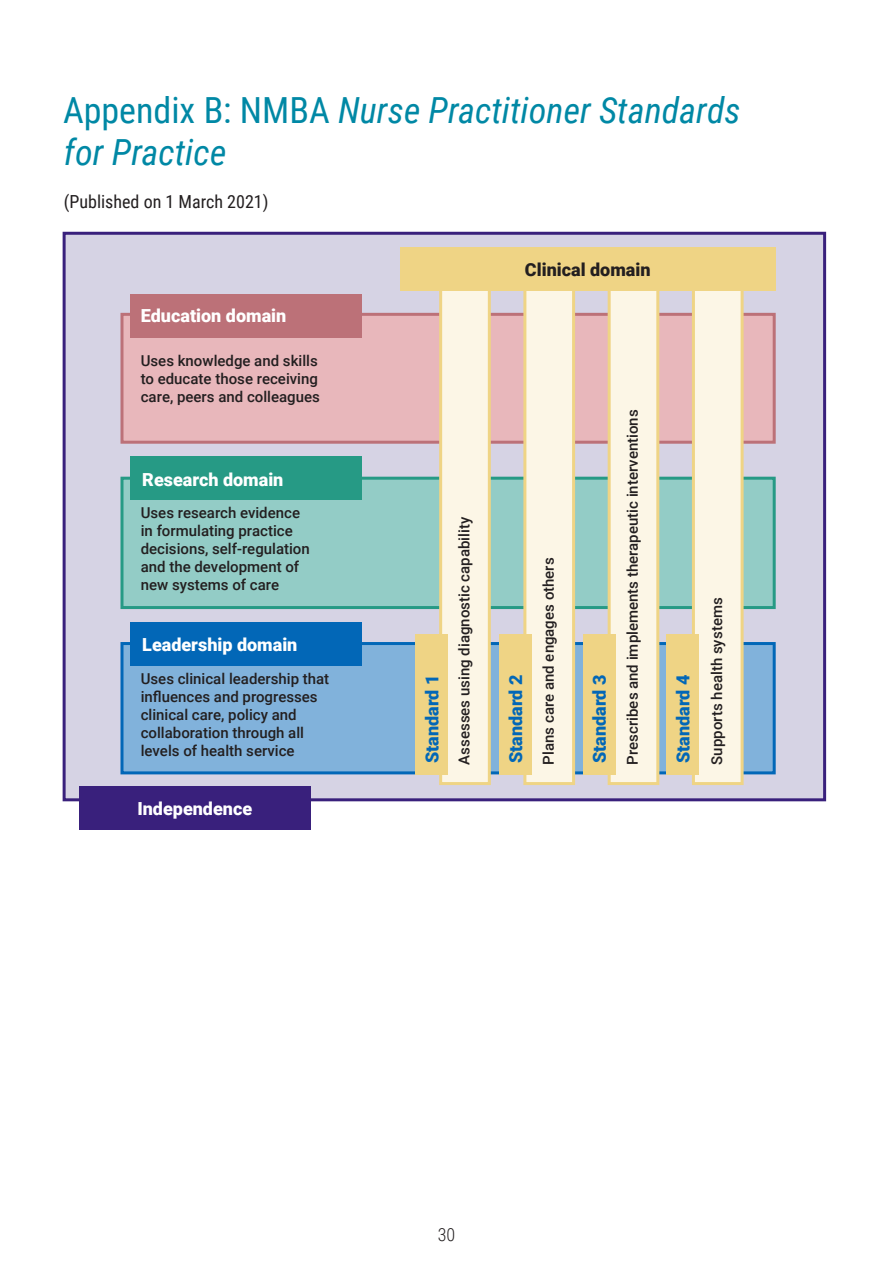
<style>
.page{position:relative;width:893px;height:1263px;background:#fff}
.page>*{position:absolute;margin:0;border:0;box-sizing:border-box;transform-origin:0 0}
.H2_Headers{font:italic 36px/42px "Roboto Condensed";color:#0088a5}
.t1{font:900 18px "Roboto";color:#fff}
.t2{font:900 18px "Roboto";color:#0267b7}
.Body_Copy{font:18px "Roboto Condensed";color:#231f20}
.t3{font:900 18px "Roboto";color:#231f20}
.t4{font:300 18px "Roboto Condensed";color:#231f20}
.t5{font:500 15px/18px "Roboto";color:#231f20}
.s1{font-style:normal}
</style>
<div class="page">
<div style="left:63px;top:232px;width:763px;height:569px;background:#d6d3e4;border:3px solid #39207c"></div>
<div style="left:120px;top:313px;width:656px;height:131px;background:#e8b7bb;border:3px solid #bc7178"></div>
<div style="left:120px;top:477px;width:656px;height:132px;background:#93ccc6;border:3px solid #269a85"></div>
<div style="left:120px;top:642px;width:656px;height:132px;background:#81b2db;border:3px solid #0267b7"></div>
<div style="left:439px;top:283px;width:52px;height:502px;background:#fcf6e6;border:3px solid #efd485"></div>
<div style="left:523px;top:283px;width:52px;height:502px;background:#fcf6e6;border:3px solid #efd485"></div>
<div style="left:608px;top:283px;width:51px;height:502px;background:#fcf6e6;border:3px solid #efd485"></div>
<div style="left:692px;top:283px;width:52px;height:502px;background:#fcf6e6;border:3px solid #efd485"></div>
<div style="left:400px;top:247px;width:376px;height:44px;background:#efd485"></div>
<div style="left:130px;top:294px;width:232px;height:44px;background:#bc7178"></div>
<div style="left:130px;top:456px;width:232px;height:44px;background:#269a85"></div>
<div style="left:130px;top:622px;width:232px;height:44px;background:#0267b7"></div>
<div style="left:79px;top:786px;width:231px;height:43px;background:#39207c"></div>
<div style="left:415px;top:634px;width:33px;height:140px;background:#efd485"></div>
<div style="left:499px;top:634px;width:33px;height:140px;background:#efd485"></div>
<div style="left:583px;top:634px;width:33px;height:140px;background:#efd485"></div>
<div style="left:666px;top:634px;width:33px;height:140px;background:#efd485"></div>
<h2 class="H2_Headers" style="left:63px;top:88px;width:679px"><span class="s1">Appendix B: NMBA</span> Nurse Practitioner Standards for Practice</h2>
<p class="Body_Copy" style="left:64px;top:189px;width:206px">(Published on 1 March 2021)</p>
<p class="t1" style="left:141px;top:303px;width:147px">Education domain</p>
<p class="t5" style="left:141px;top:351px;width:181px">Uses knowledge and skills to educate those receiving care, peers and colleagues</p>
<p class="t1" style="left:142px;top:467px;width:143px">Research domain</p>
<p class="t5" style="left:141px;top:503px;width:171px">Uses research evidence in formulating practice decisions, self-regulation and the development of new systems of care</p>
<p class="t1" style="left:142px;top:632px;width:157px">Leadership domain</p>
<p class="t5" style="left:141px;top:669px;width:190px">Uses clinical leadership that influences and progresses clinical care, policy and collaboration through all levels of health service</p>
<p class="t1" style="left:137px;top:796px;width:116px">Independence</p>
<p class="t3" style="left:525px;top:257px;width:127px">Clinical domain</p>
<p class="t5" style="left:623px;top:764px;width:356px;rotate:-90deg">Prescribes and implements therapeutic interventions</p>
<p class="t5" style="left:455px;top:764px;width:249px;rotate:-90deg">Assesses using diagnostic capability</p>
<p class="t5" style="left:539px;top:764px;width:209px;rotate:-90deg">Plans care and engages others</p>
<p class="t2" style="left:419px;top:763px;width:90px;rotate:-90deg">Standard 1</p>
<p class="t2" style="left:503px;top:763px;width:90px;rotate:-90deg">Standard 2</p>
<p class="t2" style="left:587px;top:763px;width:90px;rotate:-90deg">Standard 3</p>
<p class="t2" style="left:670px;top:763px;width:90px;rotate:-90deg">Standard 4</p>
<p class="t5" style="left:707px;top:764px;width:168px;rotate:-90deg">Supports health systems</p>
<p class="t4" style="left:438px;top:1221px;width:19px">30</p>
</div>
